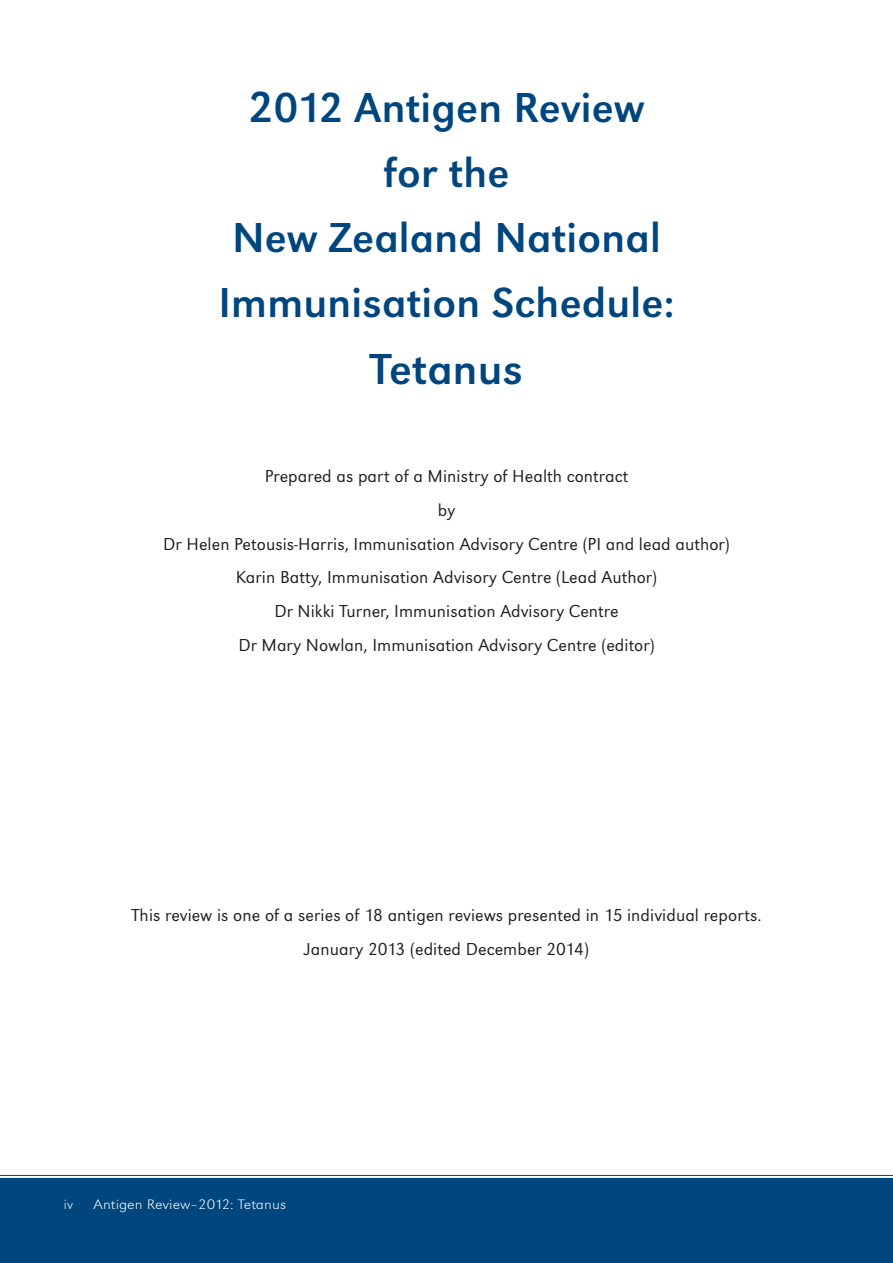
<style>
.page{position:relative;width:893px;height:1263px;background:#fff}
.page>*{position:absolute;margin:0;border:0;box-sizing:border-box;transform-origin:0 0}
.t1{font:45px "Grot Macron Reg";letter-spacing:.005em;color:#00467e}
.t2{font:43.5px/64.9px "Grot Macron Reg";letter-spacing:.005em;color:#00467e;text-align:center}
.t3{font:300 18px/33.8px "Grot Macron";letter-spacing:.005em;color:#231f20;text-align:center}
.t4{font:14.25px "Grot Macron Extra Lt";letter-spacing:.005em;color:#fff;scale:1.12 1}
.t5{font:14.25px "Grot Macron Extra Lt";letter-spacing:.005em;color:#fff}
.s1{font-size:45px}
</style>
<div class="page">
<div style="left:0;top:1178px;width:893px;height:85px;background:#00467e"></div>
<hr style="left:0;top:1175px;width:893px;height:1px;background:#00467e">
<h2 class="t2" style="left:218px;top:76px;width:458px"><span class="s1">2</span>012 Antigen Review for the<br>New Zealand National<br>Immunisation Schedule:</h2>
<h1 class="t1" style="left:370px;top:343px;width:154px">Tetanus</h1>
<p class="t3" style="left:163px;top:459px;width:568px">Prepared as part of a Ministry of Health contract<br>by<br>Dr Helen Petousis-Harris, Immunisation Advisory Centre (PI and lead author)<br>Karin Batty, Immunisation Advisory Centre (Lead Author)<br>Dr Nikki Turner, Immunisation Advisory Centre<br>Dr Mary Nowlan, Immunisation Advisory Centre (editor)</p>
<p class="t3" style="left:131px;top:898px;width:631px">This review is one of a series of 18 antigen reviews presented in 15 individual reports.<br>January 2013 (edited December 2014)</p>
<p class="t5" style="left:64px;top:1195px;width:11px">iv</p>
<p class="t4" style="left:94px;top:1196px;width:173px">Antigen Review–2012: Tetanus</p>
</div>
